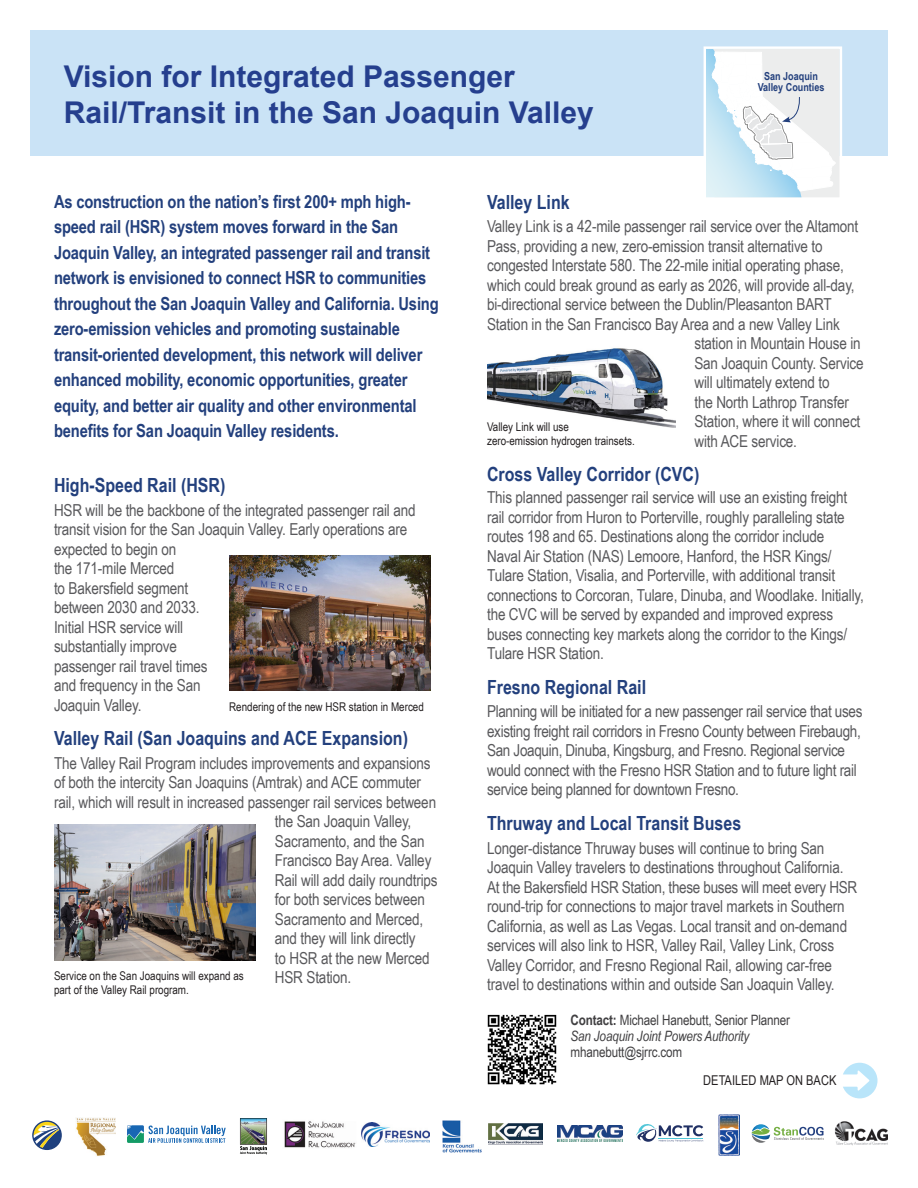
<style>
.page{position:relative;width:918px;height:1188px;background:#fff}
.page>*{position:absolute;margin:0;border:0;box-sizing:border-box;transform-origin:0 0}
.Hero{font:700 30px/36px "Arial";color:#253f8e}
.t1{font:700 19.5px "Arial Narrow";color:#23407d}
.p1{font:700 18px/25.5px "Arial Narrow";letter-spacing:-.01em;color:#23407d}
.t2{font:16.5px/19.5px "Arial Narrow";letter-spacing:-.01em;color:#59595c}
.contact{font:14.25px/15.8px "Arial Narrow";letter-spacing:-.01em;color:#414042}
.t3{font:13.5px "Arial Narrow";color:#231f20}
.t4{font:12px/14.4px "Arial Narrow";color:#231f20}
.t5{font:700 10.95px/10.9px "Arial Narrow";color:#23407d;text-align:center}
.s1{font-weight:700}
.s2{font-style:italic}
</style>
<div class="page">
<div style="left:0;top:23px;width:902px;height:133px;background:#cae3f6"></div>
<svg style="left:843px;top:1063px;width:35px;height:35px"></svg>
<img style="left:229px;top:555px;width:202px;height:136px">
<img style="left:54px;top:824px;width:201px;height:137px">
<img style="left:487px;top:348px;width:189px;height:80px">
<svg style="left:703px;top:46px;width:139px;height:152px"></svg>
<svg style="left:32px;top:1120px;width:30px;height:30px"></svg>
<img style="left:361px;top:1122px;width:68px;height:25px">
<img style="left:488px;top:1124px;width:55px;height:20px">
<img style="left:443px;top:1120px;width:38px;height:32px">
<img style="left:558px;top:1125px;width:65px;height:16px">
<img style="left:76px;top:1118px;width:40px;height:38px">
<img style="left:719px;top:1114px;width:21px;height:42px">
<svg style="left:753px;top:1127px;width:71px;height:16px"></svg>
<img style="left:752px;top:1124px;width:18px;height:15px">
<img style="left:835px;top:1121px;width:52px;height:24px">
<img style="left:284px;top:1121px;width:72px;height:27px">
<svg style="left:127px;top:1125px;width:99px;height:18px"></svg>
<svg style="left:240px;top:1118px;width:27px;height:37px"></svg>
<svg style="left:636px;top:1124px;width:67px;height:18px"></svg>
<img style="left:487px;top:1014px;width:70px;height:71px">
<p class="Hero" style="left:64px;top:59px;width:532px">Vision for Integrated Passenger<br>Rail/Transit in the San Joaquin Valley</p>
<p class="t5" style="left:758px;top:71px;width:68px">San Joaquin<br>Valley Counties</p>
<p class="p1" style="left:54px;top:188px;width:386px">As construction on the nation’s first 200+ mph high&shy;speed rail (HSR) system moves forward in the San Joaquin Valley, an integrated passenger rail and transit network is envisioned to connect HSR to communities throughout the San Joaquin Valley and California. Using zero-emission vehicles and promoting sustainable transit-oriented development, this network will deliver enhanced mobility, economic opportunities, greater equity, and better air quality and other environmental benefits for San Joaquin Valley residents.</p>
<p class="t1" style="left:54px;top:470px;width:173px">High-Speed Rail (HSR)</p>
<p class="t2" style="left:54px;top:499px;width:363px">HSR will be the backbone of the integrated passenger rail and transit vision for the San Joaquin Valley. Early operations are expected to begin on<br>the 171-mile Merced<br>to Bakersfield segment<br>between 2030 and 2033.<br>Initial HSR service will<br>substantially improve<br>passenger rail travel times<br>and frequency in the San<br>Joaquin Valley.</p>
<p class="t1" style="left:54px;top:723px;width:356px">Valley Rail (San Joaquins and ACE Expansion)</p>
<p class="t2" style="left:54px;top:753px;width:378px">The Valley Rail Program includes improvements and expansions</p>
<p class="t2" style="left:54px;top:772px;width:369px">of both the intercity San Joaquins (Amtrak) and ACE commuter</p>
<p class="t2" style="left:54px;top:792px;width:384px">rail, which will result in increased passenger rail services between</p>
<p class="t2" style="left:275px;top:811px;width:138px">the San Joaquin Valley,</p>
<p class="t2" style="left:275px;top:831px;width:151px">Sacramento, and the San</p>
<p class="t2" style="left:275px;top:850px;width:158px">Francisco Bay Area. Valley</p>
<p class="t2" style="left:275px;top:870px;width:164px">Rail will add daily roundtrips</p>
<p class="t2" style="left:275px;top:889px;width:152px">for both services between</p>
<p class="t2" style="left:275px;top:909px;width:150px">Sacramento and Merced,</p>
<p class="t2" style="left:275px;top:928px;width:142px">and they will link directly</p>
<p class="t2" style="left:275px;top:948px;width:156px">to HSR at the new Merced</p>
<p class="t2" style="left:275px;top:967px;width:78px">HSR Station.</p>
<p class="t4" style="left:229px;top:699px;width:196px">Rendering of the new HSR station in Merced</p>
<p class="t4" style="left:54px;top:968px;width:191px">Service on the San Joaquins will expand as part of the Valley Rail program.</p>
<p class="t1" style="left:487px;top:187px;width:84px">Valley Link</p>
<p class="t2" style="left:487px;top:216px;width:373px">Valley Link is a 42-mile passenger rail service over the Altamont</p>
<p class="t2" style="left:487px;top:236px;width:337px">Pass, providing a new, zero-emission transit alternative to</p>
<p class="t2" style="left:487px;top:255px;width:358px">congested Interstate 580. The 22-mile initial operating phase,</p>
<p class="t2" style="left:487px;top:275px;width:369px">which could break ground as early as 2026, will provide all-day,</p>
<p class="t2" style="left:487px;top:294px;width:346px">bi-directional service between the Dublin/Pleasanton BART</p>
<p class="t2" style="left:487px;top:314px;width:354px">Station in the San Francisco Bay Area and a new Valley Link</p>
<p class="t2" style="left:694px;top:333px;width:168px">station in Mountain House in</p>
<p class="t2" style="left:694px;top:353px;width:171px">San Joaquin County. Service</p>
<p class="t2" style="left:694px;top:372px;width:137px">will ultimately extend to</p>
<p class="t2" style="left:694px;top:392px;width:156px">the North Lathrop Transfer</p>
<p class="t2" style="left:694px;top:411px;width:167px">Station, where it will connect</p>
<p class="t2" style="left:694px;top:431px;width:104px">with ACE service.</p>
<p class="t1" style="left:487px;top:460px;width:214px">Cross Valley Corridor (CVC)</p>
<p class="t2" style="left:487px;top:487px;width:378px">This planned passenger rail service will use an existing freight rail corridor from Huron to Porterville, roughly paralleling state routes 198 and 65. Destinations along the corridor include<br>Naval Air Station (NAS) Lemoore, Hanford, the HSR Kings/ Tulare Station, Visalia, and Porterville, with additional transit connections to Corcoran, Tulare, Dinuba, and Woodlake. Initially, the CVC will be served by expanded and improved express buses connecting key markets along the corridor to the Kings/ Tulare HSR Station.</p>
<p class="t1" style="left:487px;top:672px;width:161px">Fresno Regional Rail</p>
<p class="t2" style="left:487px;top:701px;width:377px">Planning will be initiated for a new passenger rail service that uses existing freight rail corridors in Fresno County between Firebaugh, San Joaquin, Dinuba, Kingsburg, and Fresno. Regional service would connect with the Fresno HSR Station and to future light rail service being planned for downtown Fresno.</p>
<p class="t1" style="left:487px;top:808px;width:256px">Thruway and Local Transit Buses</p>
<p class="t2" style="left:487px;top:838px;width:372px">Longer-distance Thruway buses will continue to bring San Joaquin Valley travelers to destinations throughout California.<br>At the Bakersfield HSR Station, these buses will meet every HSR round-trip for connections to major travel markets in Southern California, as well as Las Vegas. Local transit and on-demand services will also link to HSR, Valley Rail, Valley Link, Cross Valley Corridor, and Fresno Regional Rail, allowing car-free travel to destinations within and outside San Joaquin Valley.</p>
<p class="t4" style="left:487px;top:419px;width:149px">Valley Link will use<br>zero-emission hydrogen trainsets.</p>
<p class="contact" style="left:570px;top:1012px;width:221px"><span class="s1">Contact:</span> Michael Hanebutt, Senior Planner<br><span class="s2">San Joaquin Joint Powers Authority </span>mhanebutt@sjrrc.com</p>
<p class="t3" style="left:703px;top:1071px;width:135px">DETAILED MAP ON BACK</p>
</div>
